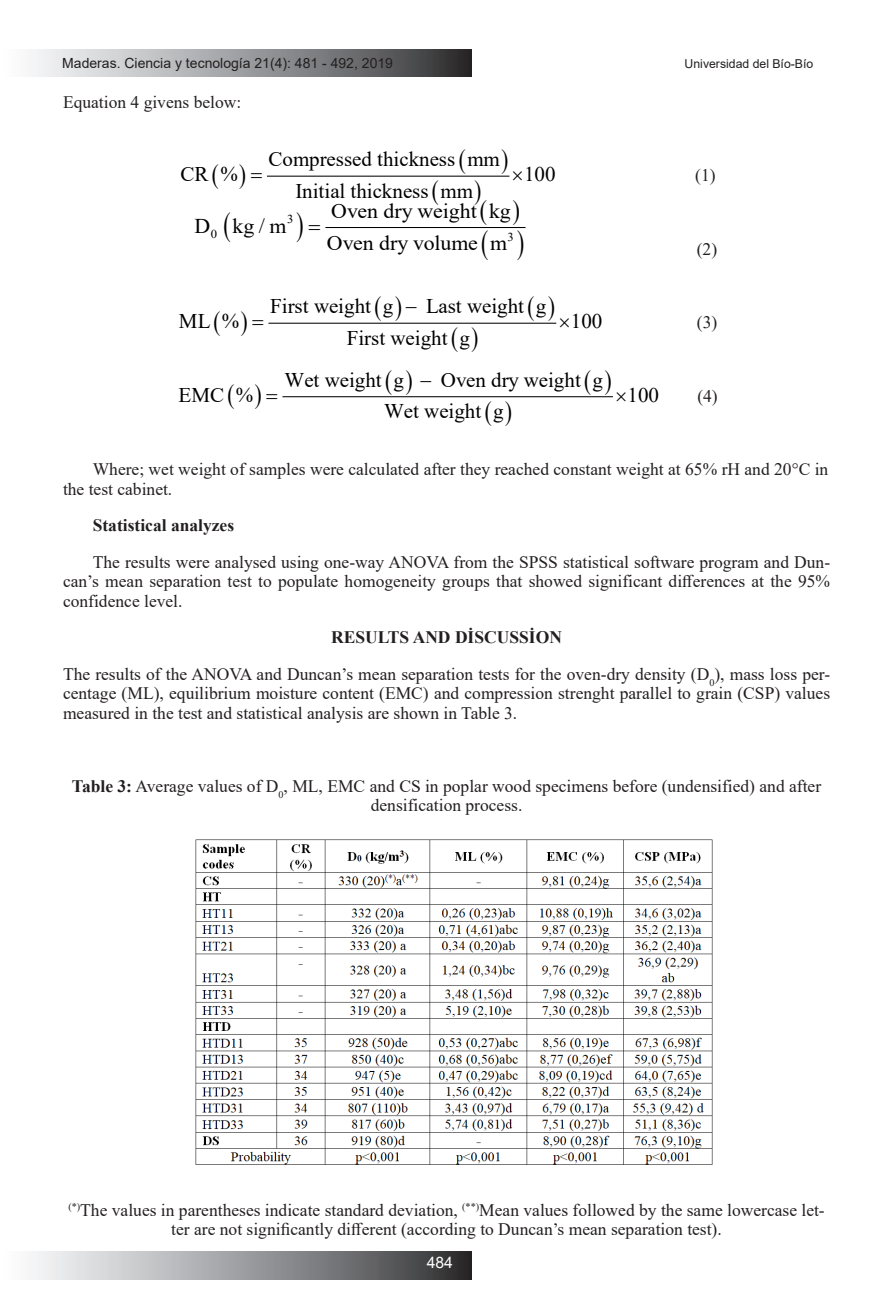
<style>
.page{position:relative;width:893px;height:1315px;background:#fff}
.page>*{position:absolute;margin:0;border:0;box-sizing:border-box;transform-origin:0 0}
.t1{font:21px "Times New Roman";letter-spacing:-.005em;color:#000;scale:1.04 1}
.t2{font:20.82px "Times New Roman";color:#000}
.t3{font:17.5px/19.2px "Times New Roman";color:#231f20;text-align:justify}
.t4{font:700 17.5px "Times New Roman";color:#231f20}
.t5{font:15.75px "Arial";color:#fff}
.t6{font:14px "Arial";color:#231f20}
.t7{font:12.25px "Arial";color:#231f20}
.t8{font:12.08px "Times New Roman";color:#000;scale:1.04 1}
.s1{font-weight:700}
</style>
<div class="page">
<div style="left:0;top:49px;width:471px;height:28px;background:linear-gradient(to right,#fff,#333436)"></div>
<div style="left:0;top:1252px;width:471px;height:27px;background:linear-gradient(to right,#fff,#333436)"></div>
<hr style="left:267px;top:176px;width:242px;height:1px;background:#000">
<hr style="left:269px;top:323px;width:287px;height:1px;background:#000">
<hr style="left:283px;top:396px;width:329px;height:1px;background:#000">
<hr style="left:326px;top:227px;width:199px;height:1px;background:#000">
<img style="left:195px;top:839px;width:518px;height:326px">
<p class="t6" style="left:62px;top:53px;width:332px">Maderas. Ciencia y tecnología 21(4): 481 - 492, 2019</p>
<p class="t7" style="left:685px;top:56px;width:130px">Universidad del Bío-Bío</p>
<p class="t3" style="left:63px;top:92px;width:180px">Equation 4 givens below:</p>
<p class="t2" style="left:268px;top:145px;width:233px">Compressed thickness mm</p>
<p class="t2" style="left:180px;top:160px;width:59px">CR %</p>
<p class="t2" style="left:524px;top:160px;width:33px">100</p>
<p class="t2" style="left:296px;top:176px;width:179px">Initial thickness mm</p>
<p class="t1" style="left:331px;top:196px;width:174px">Oven dry weight kg</p>
<p class="t8" style="left:287px;top:211px;width:8px">3</p>
<p class="t1" style="left:194px;top:211px;width:90px">D kg/m</p>
<p class="t8" style="left:211px;top:226px;width:8px">0</p>
<p class="t8" style="left:508px;top:228px;width:8px">3</p>
<p class="t1" style="left:327px;top:229px;width:175px">Oven dry volume m</p>
<p class="t2" style="left:270px;top:292px;width:125px">First weight g</p>
<p class="t2" style="left:405px;top:292px;width:143px">− Last weight g</p>
<p class="t2" style="left:179px;top:307px;width:62px">ML %</p>
<p class="t2" style="left:571px;top:307px;width:33px">100</p>
<p class="t2" style="left:347px;top:323px;width:124px">First weight g</p>
<p class="t2" style="left:285px;top:365px;width:121px">Wet weight g</p>
<p class="t2" style="left:420px;top:365px;width:184px">− Oven dry weight g</p>
<p class="t2" style="left:179px;top:380px;width:76px">EMC %</p>
<p class="t2" style="left:627px;top:380px;width:33px">100</p>
<p class="t2" style="left:384px;top:396px;width:121px">Wet weight g</p>
<p class="t3" style="left:695px;top:165px;width:22px">(1)</p>
<p class="t3" style="left:697px;top:239px;width:22px">(2)</p>
<p class="t3" style="left:697px;top:312px;width:22px">(3)</p>
<p class="t3" style="left:697px;top:386px;width:22px">(4)</p>
<p class="t3" style="left:63px;top:459px;width:767px;text-indent:30px">Where; wet weight of samples were calculated after they reached constant weight at 65% rH and 20°C in the test cabinet.</p>
<p class="t4" style="left:93px;top:513px;width:143px">Statistical analyzes</p>
<p class="t3" style="left:63px;top:552px;width:769px;text-indent:30px">The results were analysed using one-way ANOVA from the SPSS statistical software program and Dun&shy;can’s mean separation test to populate homogeneity groups that showed significant differences at the 95% confidence level.</p>
<p class="t4" style="left:331px;top:625px;width:232px">RESULTS AND DİSCUSSİON</p>
<p class="t3" style="left:63px;top:664px;width:769px">The results of the ANOVA and Duncan’s mean separation tests for the oven-dry density (D<sub>0</sub>), mass loss per&shy;centage (ML), equilibrium moisture content (EMC) and compression strenght parallel to grain (CSP) values measured in the test and statistical analysis are shown in Table 3.</p>
<p class="t3" style="left:72px;top:776px;width:751px;text-align:center"><span class="s1">Table 3:</span> Average values of D<sub>0</sub>, ML, EMC and CS in poplar wood specimens before (undensified) and after densification process.</p>
<p class="t3" style="left:68px;top:1199px;width:758px;text-align:center"><sup>(*)</sup>The values in parentheses indicate standard deviation, <sup>(**)</sup>Mean values followed by the same lowercase let&shy;ter are not significantly different (according to Duncan’s mean separation test).</p>
<p class="t5" style="left:427px;top:1252px;width:28px">484</p>
</div>
